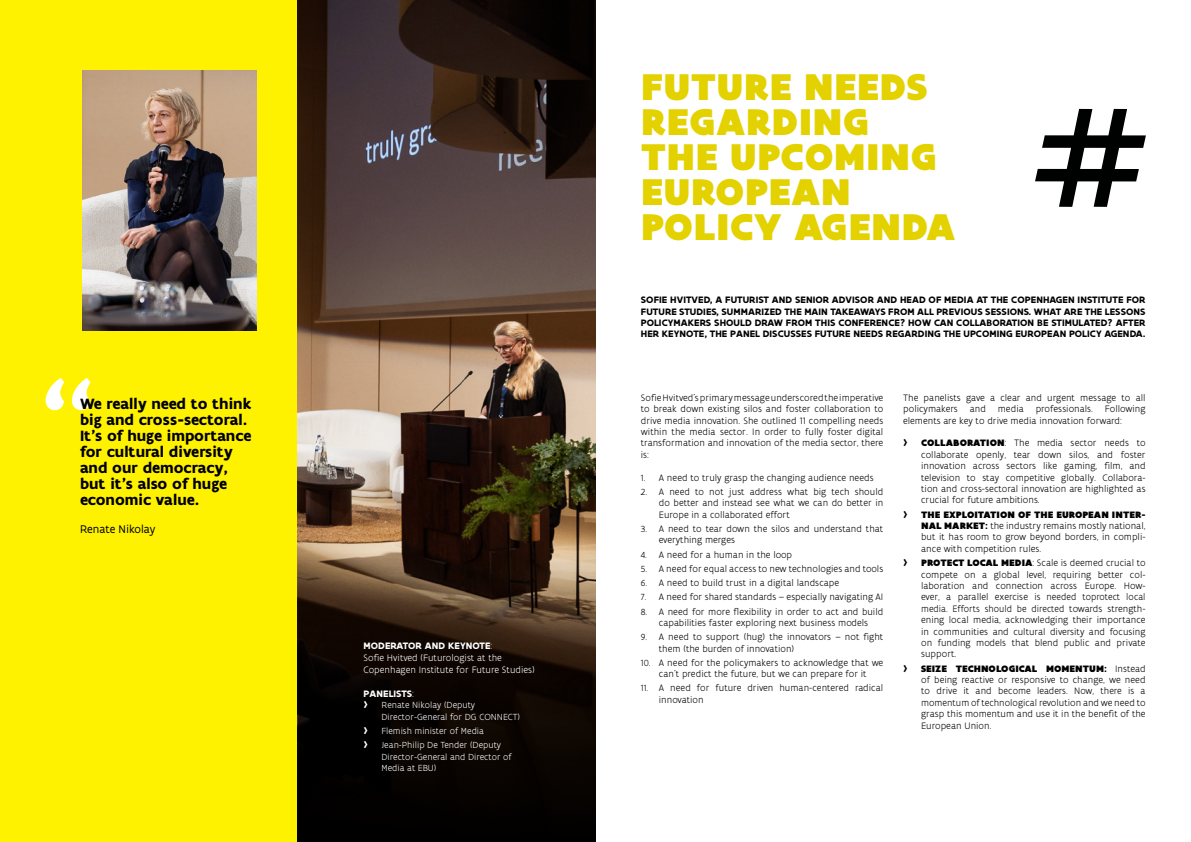
<style>
.page{position:relative;width:1191px;height:842px;background:#fff}
.page>*{position:absolute;margin:0;border:0;box-sizing:border-box;transform-origin:0 0}
.t1{font:900 40px/35px "Flanders Art Sans";letter-spacing:.005em;color:#e3d200}
.t2{font:700 16px/16px "Flanders Art Sans";color:#000}
.t3{font:12px "Flanders Art Sans";color:#000}
.t4{font:300 10px/11.4px "Flanders Art Sans";color:#000;text-align:justify}
.t5{font:700 10px/11.4px "Flanders Art Sans";letter-spacing:.005em;color:#000;text-align:justify}
.t6{font:300 10px/12px "Flanders Art Sans";color:#fff}
.t7{font:700 10px/11.4px "Flanders Art Sans";letter-spacing:.005em;color:#fff}
.t8{font:900 10px "Flanders Art Sans";color:#000}
.t9{font:900 10px "Flanders Art Sans";color:#fff}
.t10{font:300 9.5px/11.4px "Flanders Art Sans";color:#fff}
.s1{font-weight:700}
.s2{font-weight:300}
.s3{font-weight:900}
.s4{font-size:9.5px}
</style>
<div class="page">
<div style="left:0;top:0;width:595px;height:842px;background:#fff200"></div>
<img style="left:298px;top:0;width:297px;height:553px">
<svg style="left:298px;top:553px;width:297px;height:289px;background:#1d140d"></svg>
<svg style="left:46px;top:378px;width:44px;height:32px"></svg>
<img style="left:82px;top:71px;width:174px;height:260px">
<svg style="left:1035px;top:109px;width:110px;height:98px"></svg>
<h2 class="t2" style="left:80px;top:396px;width:173px">We really need to think big and cross-sectoral.<br>It’s of huge importance for cultural diversity and our democracy, but it’s also of huge economic value.</h2>
<p class="t3" style="left:80px;top:522px;width:77px">Renate Nikolay</p>
<p class="t6" style="left:363px;top:640px;width:173px"><span class="s1">MODERATOR AND KEYNOTE</span>:<br>Sofie Hvitved (Futurologist at the<br>Copenhagen Institute for Future Studies)</p>
<p class="t7" style="left:363px;top:688px;width:52px">PANELISTS<span class="s2">: </span><span class="s3">›</span></p>
<p class="t10" style="left:381px;top:699px;width:140px">Renate Nikolay (Deputy<br>Director-General for DG CONNECT)</p>
<p class="t9" style="left:363px;top:725px;width:6px">›</p>
<p class="t10" style="left:381px;top:725px;width:104px">Flemish minister of Media</p>
<p class="t9" style="left:363px;top:739px;width:6px">›</p>
<p class="t10" style="left:381px;top:739px;width:132px">Jean-Philip De Tender (Deputy<br>Director-General and Director of<br>Media at EBU)</p>
<h1 class="t1" style="left:641px;top:70px;width:316px">FUTURE NEEDS<br>REGARDING<br>THE UPCOMING<br>EUROPEAN<br>POLICY AGENDA</h1>
<p class="t5" style="left:641px;top:294px;width:506px">SOFIE HVITVED, A FUTURIST AND SENIOR ADVISOR AND HEAD OF MEDIA AT THE COPENHAGEN INSTITUTE FOR FUTURE STUDIES, SUMMARIZED THE MAIN TAKEAWAYS FROM ALL PREVIOUS SESSIONS. WHAT ARE THE LESSONS POLICYMAKERS SHOULD DRAW FROM THIS CONFERENCE? HOW CAN COLLABORATION BE STIMULATED? AFTER HER KEYNOTE, THE PANEL DISCUSSES FUTURE NEEDS REGARDING THE UPCOMING EUROPEAN POLICY AGENDA.</p>
<p class="t4" style="left:641px;top:392px;width:244px">Sofie Hvitved’s primary message underscored the imperative to break down existing silos and foster collaboration to drive media innovation. She outlined 11 compelling needs within the media sector. In order to fully foster digital transformation and innovation of the media sector, there is:</p>
<p class="t4" style="left:641px;top:472px;width:234px"><span class="s4">1.</span> A need to truly grasp the changing audience needs</p>
<p class="t4" style="left:659px;top:486px;width:226px;text-indent:-18px"><span class="s4">2.</span> A need to not just address what big tech should do better and instead see what we can do better in Europe in a collaborated effort</p>
<p class="t4" style="left:659px;top:523px;width:226px;text-indent:-18px"><span class="s4">3.</span> A need to tear down the silos and understand that everything merges</p>
<p class="t4" style="left:641px;top:548px;width:153px"><span class="s4">4.</span> A need for a human in the loop</p>
<p class="t4" style="left:641px;top:563px;width:244px"><span class="s4">5.</span> A need for equal access to new technologies and tools</p>
<p class="t4" style="left:641px;top:577px;width:200px"><span class="s4">6.</span> A need to build trust in a digital landscape</p>
<p class="t4" style="left:641px;top:591px;width:244px"><span class="s4">7.</span> A need for shared standards – especially navigating AI</p>
<p class="t4" style="left:641px;top:605px;width:244px;text-align:center"><span class="s4">8.</span> A need for more flexibility in order to act and build capabilities faster exploring next business models</p>
<p class="t4" style="left:659px;top:631px;width:226px;text-indent:-18px"><span class="s4">9.</span> A need to support (hug) the innovators – not fight them (the burden of innovation)</p>
<p class="t4" style="left:641px;top:657px;width:244px;text-align:center"><span class="s4">10.</span> A need for the policymakers to acknowledge that we can’t predict the future, but we can prepare for it</p>
<p class="t4" style="left:659px;top:682px;width:226px;text-indent:-18px"><span class="s4">11.</span> A need for future driven human-centered radical innovation</p>
<p class="t4" style="left:903px;top:392px;width:244px">The panelists gave a clear and urgent message to all policymakers and media professionals. Following elements are key to drive media innovation forward:</p>
<p class="t8" style="left:903px;top:437px;width:6px">›</p>
<p class="t4" style="left:921px;top:437px;width:226px"><span class="s3">COLLABORATION</span>: The media sector needs to collaborate openly, tear down silos, and foster innovation across sectors like gaming, film, and television to stay competitive globally. Collabora&shy;tion and cross-sectoral innovation are highlighted as crucial for future ambitions.</p>
<p class="t8" style="left:903px;top:508px;width:6px">›</p>
<p class="t4" style="left:921px;top:509px;width:226px"><span class="s3">THE EXPLOITATION OF THE EUROPEAN INTER-NAL MARKET:</span> the industry remains mostly national, but it has room to grow beyond borders, in compli&shy;ance with competition rules.</p>
<p class="t8" style="left:903px;top:557px;width:6px">›</p>
<p class="t4" style="left:921px;top:557px;width:226px"><span class="s3">PROTECT LOCAL MEDIA</span>: Scale is deemed crucial to compete on a global level, requiring better col&shy;laboration and connection across Europe. How&shy;ever, a parallel exercise is needed toprotect local media. Efforts should be directed towards strength&shy;ening local media, acknowledging their importance in communities and cultural diversity and focusing on funding models that blend public and private support.</p>
<p class="t8" style="left:903px;top:662px;width:6px">›</p>
<p class="t4" style="left:921px;top:662px;width:226px"><span class="s3">SEIZE TECHNOLOGICAL MOMENTUM:</span> Instead of being reactive or responsive to change, we need to drive it and become leaders. Now, there is a momentum of technological revolution and we need to grasp this momentum and use it in the benefit of the European Union.</p>
</div>
